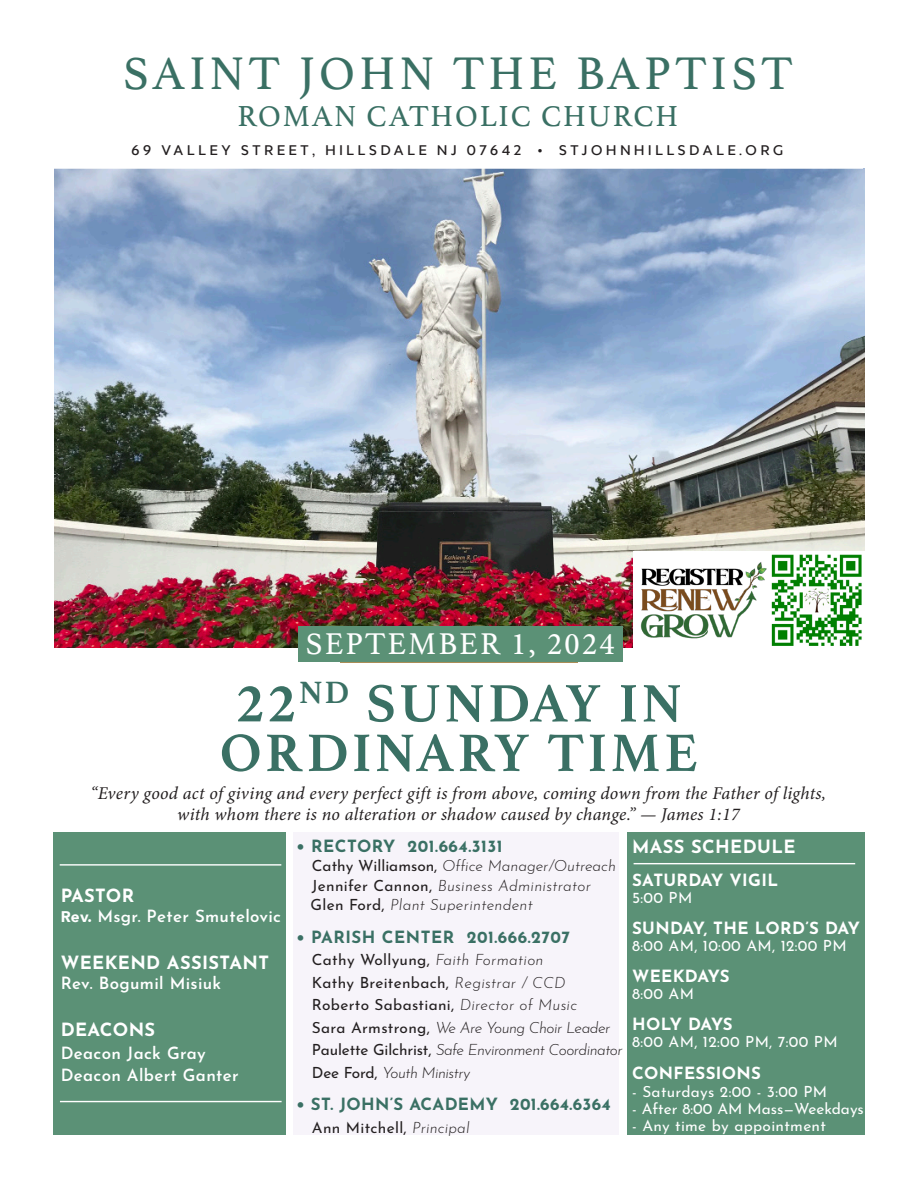
<style>
.page{position:relative;width:918px;height:1188px;background:#fff}
.page>*{position:absolute;margin:0;border:0;box-sizing:border-box;transform-origin:0 0}
.t1{font:700 55.5px/49.5px "Athelas";letter-spacing:.06em;color:#3a7064}
.t2{font:48px "Athelas";letter-spacing:.09em;color:#3a7064}
.t3{font:31.5px "Athelas";letter-spacing:.06em;color:#fff}
.t4{font:30.45px "Athelas";letter-spacing:.06em;color:#3a7064}
.t5{font:700 18.15px "Josefin Sans";letter-spacing:.02em;color:#fff}
.t6{font:italic 18px/21px "Minion Pro";letter-spacing:.015em;color:#231f20;text-align:center}
.t7{font:700 16.8px "Josefin Sans";letter-spacing:.03em;color:#3a7064}
.t8{font:600 16.8px/22.5px "Josefin Sans";letter-spacing:.02em;color:#fff}
.t9{font:700 16.8px "Josefin Sans";letter-spacing:.02em;color:#fff}
.t10{font:700 16.8px "Josefin Sans";letter-spacing:-.025em;color:#fff}
.t11{font:italic 300 15.45px/22.5px "Josefin Sans";letter-spacing:-.03em;color:#231f20}
.t12{font:15.45px "Josefin Sans";letter-spacing:.02em;color:#fff}
.t13{font:italic 300 15.45px/19.5px "Josefin Sans";letter-spacing:.015em;color:#231f20}
.t14{font:15.45px "Josefin Sans";letter-spacing:.02em;color:#231f20}
.t15{font:italic 300 15.45px "Josefin Sans";letter-spacing:.02em;color:#231f20}
.t16{font:15.45px "Josefin Sans";color:#fff}
.t17{font:500 15px "Merel";letter-spacing:.21em;color:#231f20}
.s1{font-family:"Minion Pro";font-weight:500}
.s2{font-family:"Minion Pro"}
.s3{font-family:"Avenir";font-weight:900;font-size:15.45px}
.s4{font-weight:400;font-style:normal}
.s5{font-weight:300;font-style:italic}
</style>
<div class="page">
<img style="left:55px;top:168px;width:809px;height:479px">
<div style="left:293px;top:832px;width:326px;height:303px;background:#f7f4fa"></div>
<div style="left:627px;top:832px;width:237px;height:303px;background:#5b9176"></div>
<div style="left:53px;top:832px;width:232px;height:303px;background:#5b9176"></div>
<hr style="left:634px;top:863px;width:221px;height:1px;background:#fff">
<hr style="left:60px;top:864px;width:221px;height:2px;background:#fff">
<hr style="left:60px;top:1101px;width:222px;height:1px;background:#fff">
<div style="left:340px;top:628px;width:237px;height:35px;background:#ab8e57"></div>
<div style="left:298px;top:627px;width:324px;height:35px;background:#5b9176"></div>
<div style="left:634px;top:551px;width:233px;height:107px;background:#fff"></div>
<img style="left:640px;top:562px;width:127px;height:77px">
<img style="left:771px;top:554px;width:91px;height:92px">
<p class="t2" style="left:123px;top:35px;width:671px">SAINT JOHN THE BAPTIST</p>
<p class="t4" style="left:237px;top:92px;width:442px">ROMAN CATHOLIC CHURCH</p>
<p class="t17" style="left:131px;top:138px;width:654px">69 VALLEY STREET, HILLSDALE NJ 07642 • STJOHNHILLSDALE.ORG</p>
<p class="t3" style="left:305px;top:619px;width:311px">SEPTEMBER <span class="s1">1, 2024</span></p>
<p class="t1" style="left:220px;top:677px;width:479px"><span class="s2">22</span><sup>ND</sup> SUNDAY IN<br>ORDINARY TIME</p>
<p class="t6" style="left:91px;top:783px;width:737px">“Every good act of giving and every perfect gift is from above, coming down from the Father of lights, with whom there is no alteration or shadow caused by change.” — James 1:17</p>
<p class="t5" style="left:61px;top:879px;width:75px">PASTOR</p>
<p class="t8" style="left:61px;top:903px;width:222px"><span class="s3">Rev.</span> Msgr. Peter Smutelovic</p>
<p class="t5" style="left:61px;top:947px;width:210px">WEEKEND ASSISTANT</p>
<p class="t8" style="left:61px;top:970px;width:162px">Rev. Bogumil Misiuk</p>
<p class="t5" style="left:61px;top:1014px;width:96px">DEACONS</p>
<p class="t8" style="left:61px;top:1040px;width:180px">Deacon Jack Gray<br>Deacon Albert Ganter</p>
<p class="t7" style="left:297px;top:831px;width:208px">• RECTORY 201.664.3131</p>
<p class="t13" style="left:312px;top:855px;width:305px"><span class="s4">Cathy Williamson,</span> Office Manager/Outreach<br><span class="s4">Jennifer Cannon,</span> Business Administrator</p>
<p class="t15" style="left:311px;top:892px;width:224px"><span class="s4">Glen Ford,</span> Plant Superintendent</p>
<p class="t7" style="left:297px;top:922px;width:275px">• PARISH CENTER 201.666.2707</p>
<p class="t14" style="left:312px;top:947px;width:233px">Cathy Wollyung, <span class="s5">Faith Formation</span></p>
<p class="t11" style="left:312px;top:970px;width:312px"><span class="s4">Kathy Breitenbach,</span> Registrar / CCD <span class="s4">Roberto Sabastiani,</span> Director of Music<br><span class="s4">Sara Armstrong,</span> We Are Young Choir Leader <span class="s4">Paulette Gilchrist,</span> Safe Environment Coordinator <span class="s4">Dee Ford,</span> Youth Ministry</p>
<p class="t7" style="left:297px;top:1089px;width:316px">• ST. JOHN’S ACADEMY 201.664.6364</p>
<p class="t14" style="left:312px;top:1114px;width:159px">Ann Mitchell, <span class="s5">Principal</span></p>
<p class="t5" style="left:632px;top:831px;width:165px">MASS SCHEDULE</p>
<p class="t9" style="left:632px;top:865px;width:148px">SATURDAY VIGIL</p>
<p class="t12" style="left:632px;top:885px;width:62px">5:00 PM</p>
<p class="t9" style="left:632px;top:913px;width:229px">SUNDAY, THE LORD’S DAY</p>
<p class="t12" style="left:632px;top:933px;width:216px">8:00 AM, 10:00 AM, 12:00 PM</p>
<p class="t9" style="left:632px;top:961px;width:99px">WEEKDAYS</p>
<p class="t12" style="left:632px;top:981px;width:63px">8:00 AM</p>
<p class="t10" style="left:632px;top:1010px;width:102px">HOLY DAYS</p>
<p class="t12" style="left:632px;top:1029px;width:207px">8:00 AM, 12:00 PM, 7:00 PM</p>
<p class="t9" style="left:632px;top:1058px;width:130px">CONFESSIONS</p>
<p class="t12" style="left:632px;top:1079px;width:197px">- Saturdays 2:00 - 3:00 PM</p>
<p class="t16" style="left:632px;top:1096px;width:233px">- After 8:00 AM Mass—Weekdays</p>
<p class="t12" style="left:632px;top:1112px;width:195px">- Any time by appointment</p>
</div>
